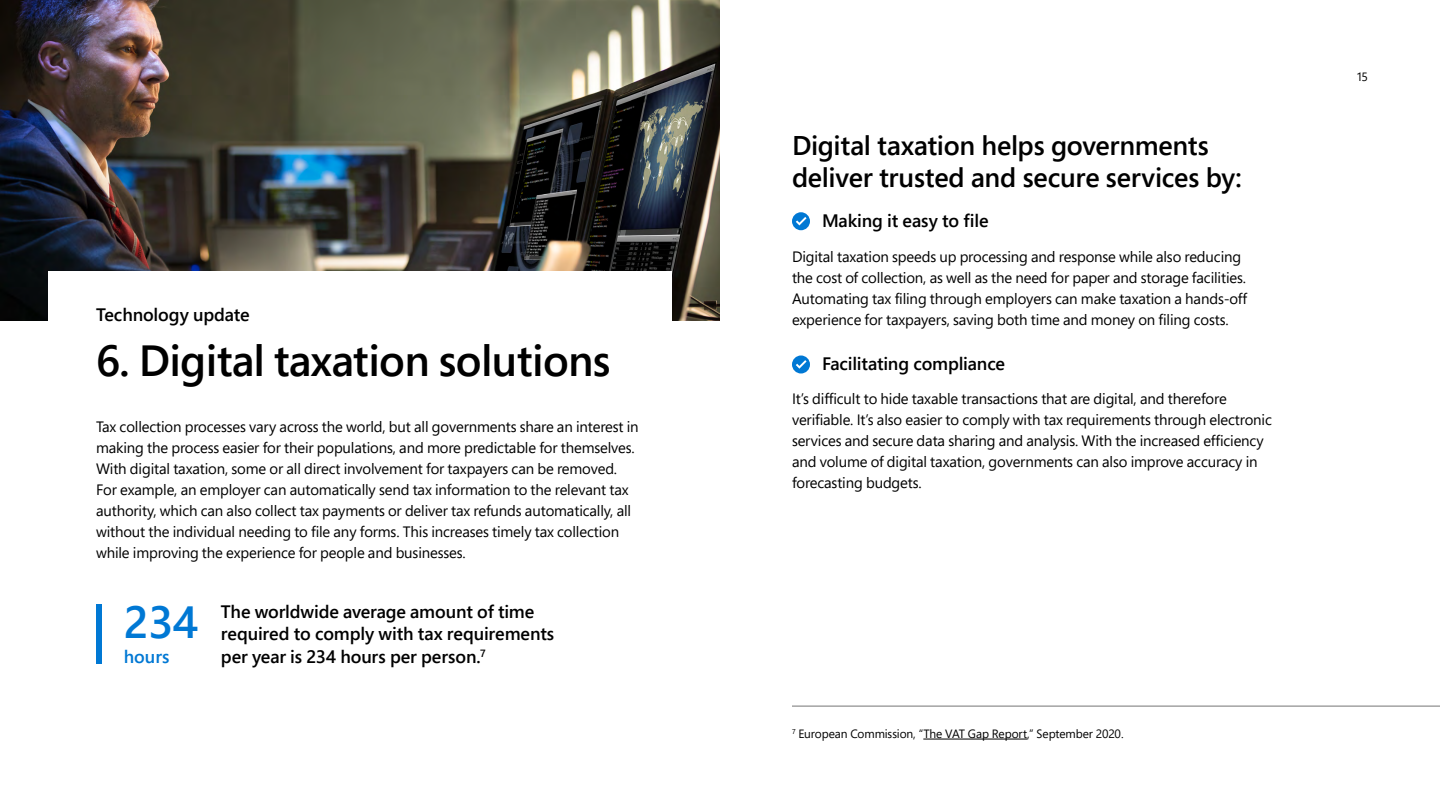
<style>
.page{position:relative;width:1440px;height:810px;background:#fff}
.page>*{position:absolute;margin:0;border:0;box-sizing:border-box;transform-origin:0 0}
.P_-_Body{font:600 45px "Segoe Pro";color:#0078d4}
.H3_-_58_58{font:600 43.5px "Segoe Pro";letter-spacing:-.015em;color:#000}
.H4_-_36_42{font:600 27px/31.5px "Segoe Pro";letter-spacing:-.01em;color:#000}
.P_Callout{font:600 18px/22.5px "Segoe Pro";letter-spacing:-.005em;color:#000}
.H5_Bullet_-_26_32{font:600 18px "Segoe Pro";letter-spacing:-.01em;color:#000}
.H5_-_26_32{font:600 18px "Segoe Pro";letter-spacing:-.005em;color:#000}
.P_-_Body-2{font:600 18px "Segoe Pro";color:#0078d4}
.P_-_Body-3{font:15px/21px "Segoe Pro";letter-spacing:-.01em;color:#000}
.Sources_16_22{font:12px "Segoe Pro";letter-spacing:-.01em;color:#000}
</style>
<div class="page">
<img style="left:0;top:0;width:720px;height:321px">
<div style="left:48px;top:271px;width:624px;height:72px;background:#fff"></div>
<div style="left:96px;top:604px;width:5px;height:59px;background:#0078d4"></div>
<hr style="left:923px;top:739px;width:104px;height:1px;background:#000">
<hr style="left:792px;top:706px;width:648px;height:1px;background:#757575">
<div style="left:792px;top:212px;width:18px;height:18px;background:#0078d4;border-radius:50%"></div>
<svg style="left:796px;top:217px;width:11px;height:8px"></svg>
<div style="left:792px;top:356px;width:18px;height:18px;background:#0078d4;border-radius:50%"></div>
<svg style="left:796px;top:360px;width:11px;height:9px"></svg>
<p class="H5_-_26_32" style="left:96px;top:302px;width:155px">Technology update</p>
<p class="H3_-_58_58" style="left:96px;top:331px;width:516px">6. Digital taxation solutions</p>
<p class="P_-_Body-3" style="left:96px;top:416px;width:544px">Tax collection processes vary across the world, but all governments share an interest in making the process easier for their populations, and more predictable for themselves.<br>With digital taxation, some or all direct involvement for taxpayers can be removed.<br>For example, an employer can automatically send tax information to the relevant tax authority, which can also collect tax payments or deliver tax refunds automatically, all without the individual needing to file any forms. This increases timely tax collection while improving the experience for people and businesses.</p>
<p class="P_-_Body" style="left:124px;top:591px;width:76px">234</p>
<p class="P_-_Body-2" style="left:124px;top:645px;width:47px">hours</p>
<p class="P_Callout" style="left:221px;top:600px;width:335px">The worldwide average amount of time required to comply with tax requirements per year is 234 hours per person.<sup>7</sup></p>
<p class="H4_-_36_42" style="left:792px;top:129px;width:451px">Digital taxation helps governments deliver trusted and secure services by:</p>
<p class="H5_Bullet_-_26_32" style="left:822px;top:209px;width:168px">Making it easy to file</p>
<p class="P_-_Body-3" style="left:792px;top:246px;width:457px">Digital taxation speeds up processing and response while also reducing the cost of collection, as well as the need for paper and storage facilities.<br>Automating tax filing through employers can make taxation a hands-off experience for taxpayers, saving both time and money on filing costs.</p>
<p class="H5_Bullet_-_26_32" style="left:822px;top:351px;width:185px">Facilitating compliance</p>
<p class="P_-_Body-3" style="left:792px;top:388px;width:481px">It’s difficult to hide taxable transactions that are digital, and therefore verifiable. It’s also easier to comply with tax requirements through electronic services and secure data sharing and analysis. With the increased efficiency and volume of digital taxation, governments can also improve accuracy in forecasting budgets.</p>
<p class="Sources_16_22" style="left:1357px;top:69px;width:12px">15</p>
<p class="Sources_16_22" style="left:792px;top:726px;width:333px"><sup>7</sup> European Commission, “The VAT Gap Report,” September 2020.</p>
</div>
